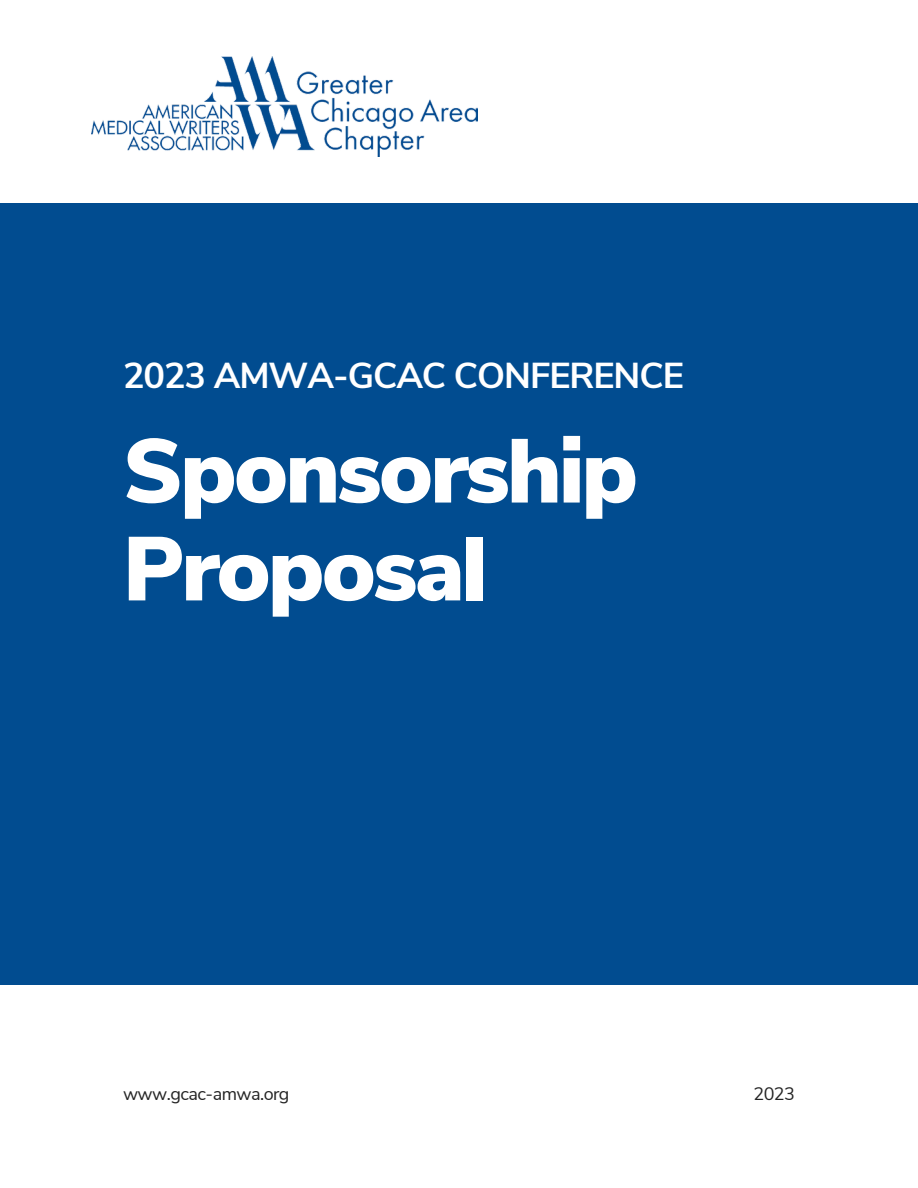
<style>
.page{position:relative;width:918px;height:1188px;background:#fff}
.page>*{position:absolute;margin:0;border:0;box-sizing:border-box;transform-origin:0 0}
.t1{font:900 90.3px/97.8px "Nunito Sans";letter-spacing:-.03em;color:#fff}
.t2{font:700 36px "Nunito Sans";letter-spacing:-.03em;color:#fff}
.t3{font:18px "Nunito Sans";letter-spacing:-.03em;color:#242424}
</style>
<div class="page">
<div style="left:0;top:203px;width:918px;height:782px;background:#014c90"></div>
<img style="left:92px;top:57px;width:386px;height:100px">
<p class="t2" style="left:123px;top:352px;width:562px">2023 AMWA-GCAC CONFERENCE</p>
<h1 class="t1" style="left:123px;top:424px;width:517px">Sponsorship<br>Proposal</h1>
<p class="t3" style="left:123px;top:1082px;width:168px">www.gcac-amwa.org</p>
<p class="t3" style="left:753px;top:1082px;width:43px">2023</p>
</div>
